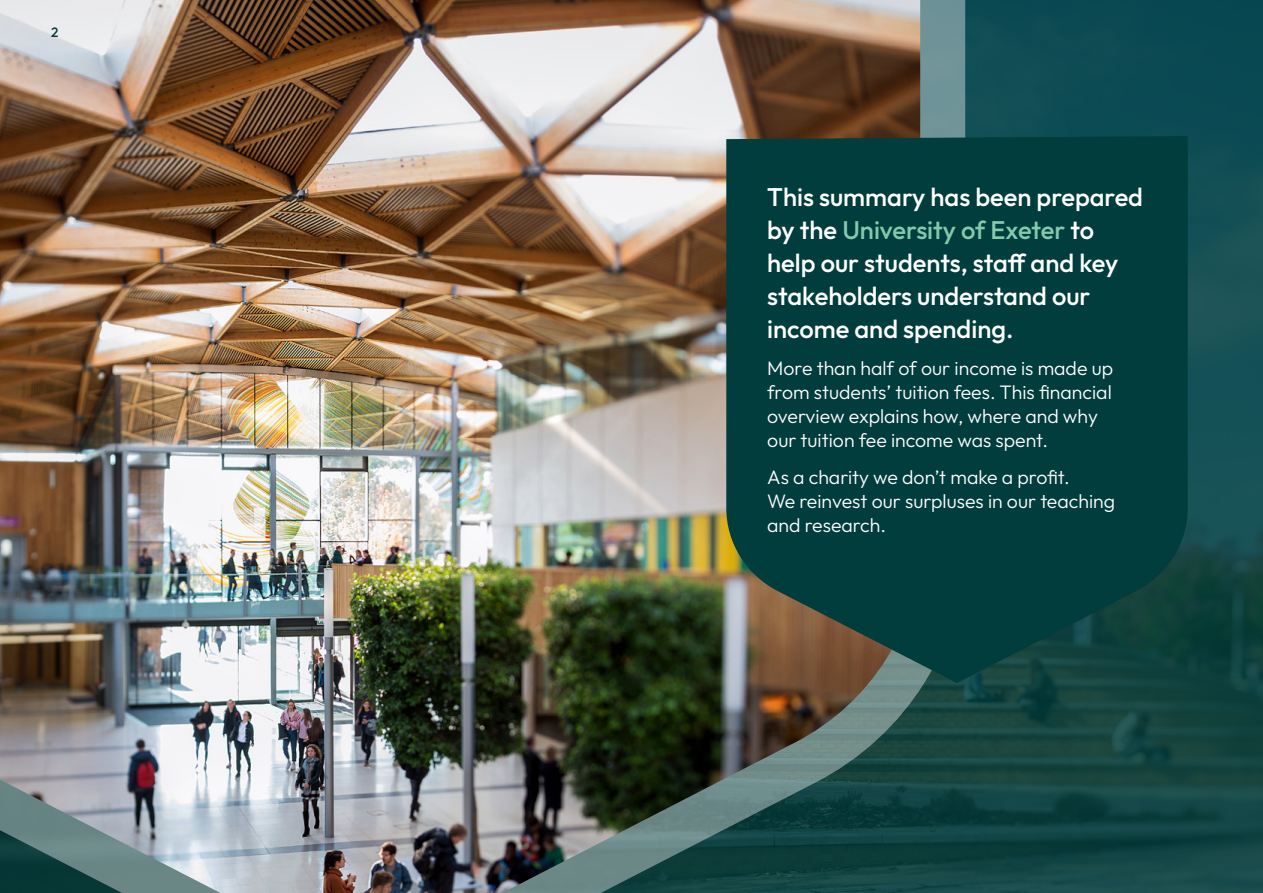
<style>
.page{position:relative;width:1263px;height:893px;background:#fff}
.page>*{position:absolute;margin:0;border:0;box-sizing:border-box;transform-origin:0 0}
.t1{font:100 25.5px/33px "Outfit";color:#fff}
.t2{font:100 19.5px/24px "Outfit";color:#fff}
.t3{font:100 13.5px "Outfit";color:#003d3c}
.s1{color:#86c8ad}
</style>
<div class="page">
<img style="left:979px;top:0;width:284px;height:893px">
<svg style="left:920px;top:0;width:59px;height:893px;background:#2f5c5c"></svg>
<img style="left:0;top:0;width:920px;height:893px">
<svg style="left:726px;top:136px;width:462px;height:547px;background:#0b413e"></svg>
<p class="t3" style="left:51px;top:25px;width:9px">2</p>
<h1 class="t1" style="left:767px;top:180px;width:377px">This summary has been prepared by the <span class="s1">University of Exeter</span> to help our students, staff and key stakeholders understand our income and spending.</h1>
<p class="t2" style="left:767px;top:356px;width:347px">More than half of our income is made up from students’ tuition fees. This financial overview explains how, where and why our tuition fee income was spent.</p>
<p class="t2" style="left:767px;top:465px;width:349px">As a charity we don’t make a profit.<br>We reinvest our surpluses in our teaching and research.</p>
</div>
